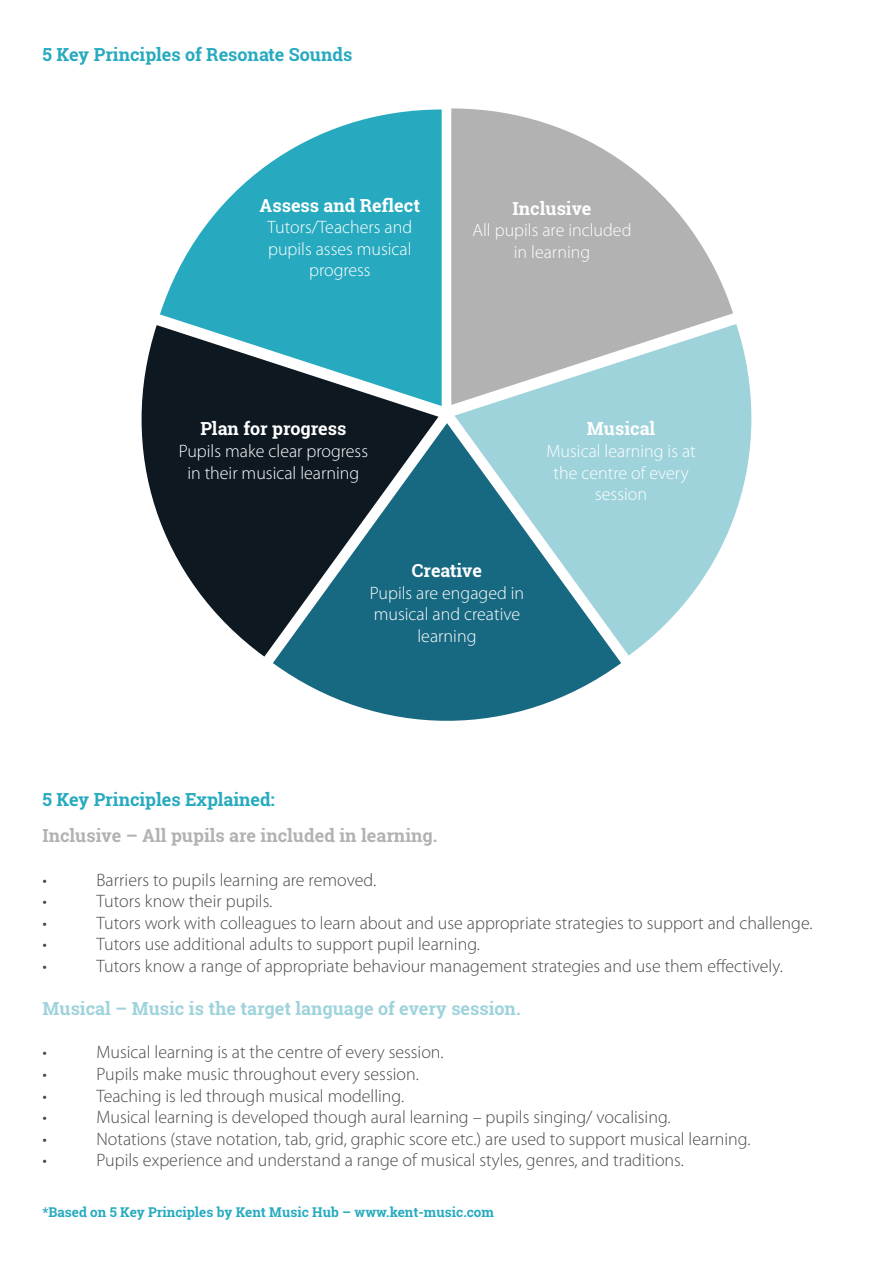
<style>
.page{position:relative;width:893px;height:1263px;background:#fff}
.page>*{position:absolute;margin:0;border:0;box-sizing:border-box;transform-origin:0 0}
.t1{font:300 18px "Myriad Pro";color:#4a4a49}
.t2{font:300 18px/21.6px "Myriad Pro";color:#fff;text-align:center}
.t3{font:700 18px "Roboto Slab";color:#fff}
.t4{font:700 18px "Roboto Slab";color:#27aabf}
.t5{font:700 18px "Roboto Slab";color:#9fd3dc}
.t6{font:700 18px "Roboto Slab";color:#b3b2b2}
.t7{font:700 13.5px "Roboto Slab";color:#27aabf}
</style>
<div class="page">
<svg style="left:160px;top:109px;width:282px;height:297px;fill:#27aabf"></svg>
<svg style="left:141px;top:325px;width:297px;height:332px;fill:#0d1821"></svg>
<svg style="left:273px;top:423px;width:348px;height:298px;background:#366879"></svg>
<svg style="left:454px;top:324px;width:298px;height:331px;fill:#9fd3dc"></svg>
<svg style="left:451px;top:108px;width:282px;height:297px;fill:#b3b2b2"></svg>
<p class="t4" style="left:43px;top:43px;width:311px">5 Key Principles of Resonate Sounds</p>
<p class="t3" style="left:260px;top:193px;width:162px">Assess and Reflect</p>
<p class="t2" style="left:267px;top:217px;width:146px">Tutors/Teachers and pupils asses musical progress</p>
<p class="t3" style="left:513px;top:196px;width:80px">Inclusive</p>
<p class="t2" style="left:473px;top:220px;width:160px">All pupils are included in learning</p>
<p class="t3" style="left:200px;top:416px;width:148px">Plan for progress</p>
<p class="t2" style="left:179px;top:440px;width:191px">Pupils make clear progress in their musical learning</p>
<p class="t3" style="left:587px;top:416px;width:70px">Musical</p>
<p class="t2" style="left:547px;top:440px;width:151px">Musical learning is at the centre of every session</p>
<p class="t3" style="left:412px;top:558px;width:72px">Creative</p>
<p class="t2" style="left:370px;top:582px;width:156px">Pupils are engaged in musical and creative learning</p>
<p class="t4" style="left:42px;top:787px;width:234px">5 Key Principles Explained:</p>
<p class="t6" style="left:42px;top:823px;width:396px">Inclusive – All pupils are included in learning.</p>
<p class="t1" style="left:42px;top:870px;width:6px">•</p>
<p class="t1" style="left:96px;top:870px;width:281px">Barriers to pupils learning are removed.</p>
<p class="t1" style="left:42px;top:891px;width:6px">•</p>
<p class="t1" style="left:96px;top:891px;width:177px">Tutors know their pupils.</p>
<p class="t1" style="left:42px;top:913px;width:6px">•</p>
<p class="t1" style="left:96px;top:913px;width:718px">Tutors work with colleagues to learn about and use appropriate strategies to support and challenge.</p>
<p class="t1" style="left:42px;top:934px;width:6px">•</p>
<p class="t1" style="left:96px;top:934px;width:385px">Tutors use additional adults to support pupil learning.</p>
<p class="t1" style="left:42px;top:956px;width:6px">•</p>
<p class="t1" style="left:96px;top:956px;width:688px">Tutors know a range of appropriate behaviour management strategies and use them effectively.</p>
<p class="t5" style="left:42px;top:996px;width:480px">Musical – Music is the target language of every session.</p>
<p class="t1" style="left:42px;top:1042px;width:6px">•</p>
<p class="t1" style="left:96px;top:1042px;width:349px">Musical learning is at the centre of every session.</p>
<p class="t1" style="left:42px;top:1064px;width:6px">•</p>
<p class="t1" style="left:96px;top:1064px;width:324px">Pupils make music throughout every session.</p>
<p class="t1" style="left:42px;top:1086px;width:6px">•</p>
<p class="t1" style="left:96px;top:1086px;width:309px">Teaching is led through musical modelling.</p>
<p class="t1" style="left:42px;top:1107px;width:6px">•</p>
<p class="t1" style="left:96px;top:1107px;width:576px">Musical learning is developed though aural learning – pupils singing/ vocalising.</p>
<p class="t1" style="left:42px;top:1129px;width:6px">•</p>
<p class="t1" style="left:96px;top:1129px;width:655px">Notations (stave notation, tab, grid, graphic score etc.) are used to support musical learning.</p>
<p class="t1" style="left:42px;top:1150px;width:6px">•</p>
<p class="t1" style="left:96px;top:1150px;width:589px">Pupils experience and understand a range of musical styles, genres, and traditions.</p>
<p class="t7" style="left:43px;top:1203px;width:453px">*Based on 5 Key Principles by Kent Music Hub – www.kent-music.com</p>
</div>
